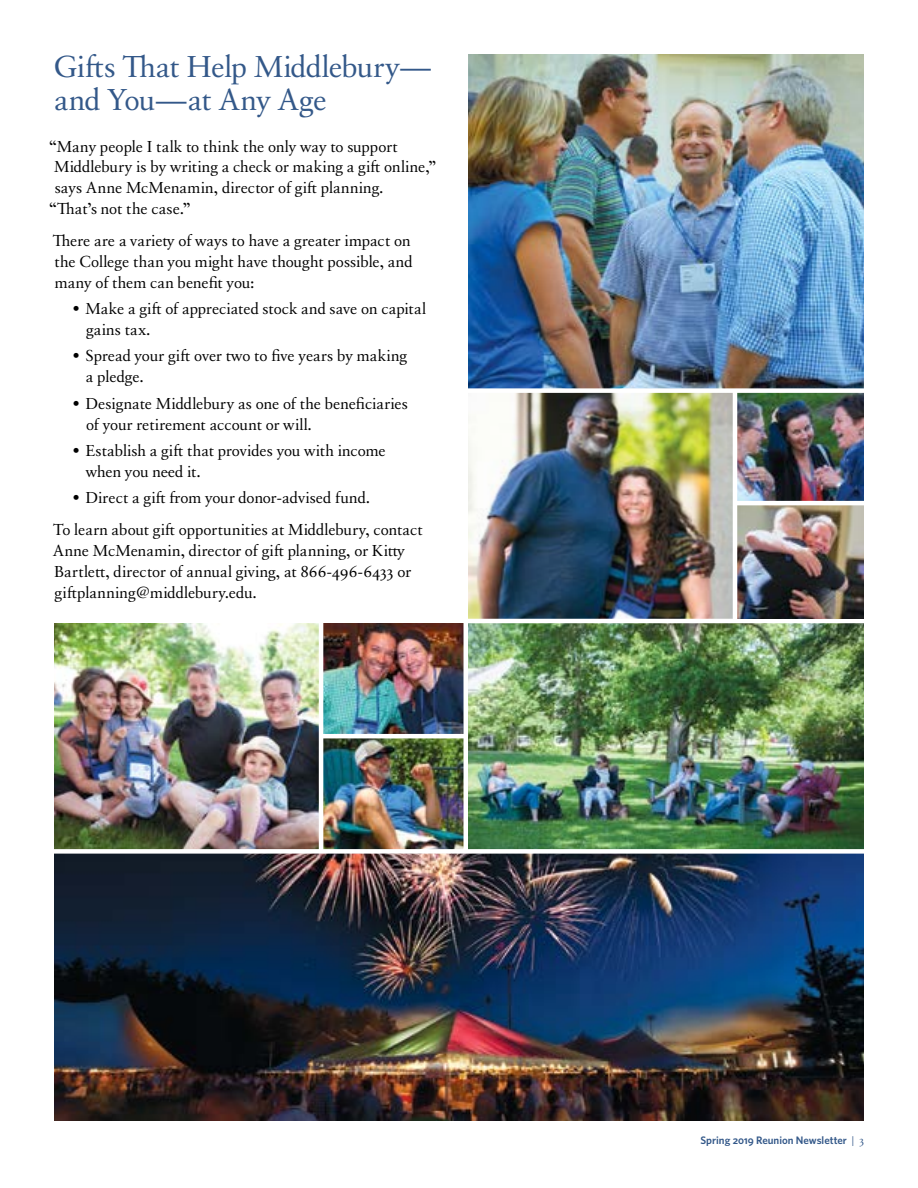
<style>
.page{position:relative;width:918px;height:1188px;background:#fff}
.page>*{position:absolute;margin:0;border:0;box-sizing:border-box;transform-origin:0 0}
.t1{font:30px/33px "Epic";letter-spacing:-.005em;color:#335889}
.t2{font:15.75px/21px "Epic";letter-spacing:.005em;color:#000}
.t3{font:600 10.8px "Whitney";color:#335889}
.s1{font-weight:400}
.s2{font-family:"Epic";font-weight:400}
</style>
<div class="page">
<img style="left:54px;top:623px;width:410px;height:226px">
<img style="left:468px;top:393px;width:265px;height:226px">
<img style="left:54px;top:854px;width:810px;height:266px">
<img style="left:468px;top:54px;width:396px;height:334px">
<hr style="left:321px;top:734px;width:145px;height:4px;background:#fff">
<img style="left:468px;top:623px;width:396px;height:226px">
<hr style="left:319px;top:618px;width:4px;height:233px;background:#fff">
<img style="left:737px;top:393px;width:127px;height:226px">
<hr style="left:734px;top:501px;width:131px;height:4px;background:#fff">
<h1 class="t1" style="left:54px;top:50px;width:380px">Gifts That Help Middlebury— and You—at Any Age</h1>
<p class="t2" style="left:49px;top:136px;width:350px">“Many people I talk to think the only way to support</p>
<p class="t2" style="left:54px;top:157px;width:384px">Middlebury is by writing a check or making a gift online,”</p>
<p class="t2" style="left:55px;top:178px;width:330px">says Anne McMenamin, director of gift planning.</p>
<p class="t2" style="left:49px;top:199px;width:143px">“That’s not the case.”</p>
<p class="t2" style="left:53px;top:230px;width:361px">There are a variety of ways to have a greater impact on the College than you might have thought possible, and many of them can benefit you:</p>
<p class="t2" style="left:86px;top:299px;width:341px;text-indent:-14px">• Make a gift of appreciated stock and save on capital gains tax.</p>
<p class="t2" style="left:86px;top:346px;width:323px;text-indent:-14px">• Spread your gift over two to five years by making a pledge.</p>
<p class="t2" style="left:86px;top:393px;width:323px;text-indent:-14px">• Designate Middlebury as one of the beneficiaries of your retirement account or will.</p>
<p class="t2" style="left:86px;top:440px;width:302px;text-indent:-14px">• Establish a gift that provides you with income when you need it.</p>
<p class="t2" style="left:53px;top:482px;width:371px;line-height:31.5px;text-indent:19px">• Direct a gift from your donor-advised fund.<br>To learn about gift opportunities at Middlebury, contact</p>
<p class="t2" style="left:53px;top:540px;width:360px">Anne McMenamin, director of gift planning, or Kitty<br>Bartlett, director of annual giving, at 866-496-6433 or giftplanning@middlebury.edu.</p>
<p class="t3" style="left:701px;top:1133px;width:165px">Spring 2019 Reunion Newsletter <span class="s1">|</span> <span class="s2">3</span></p>
</div>
